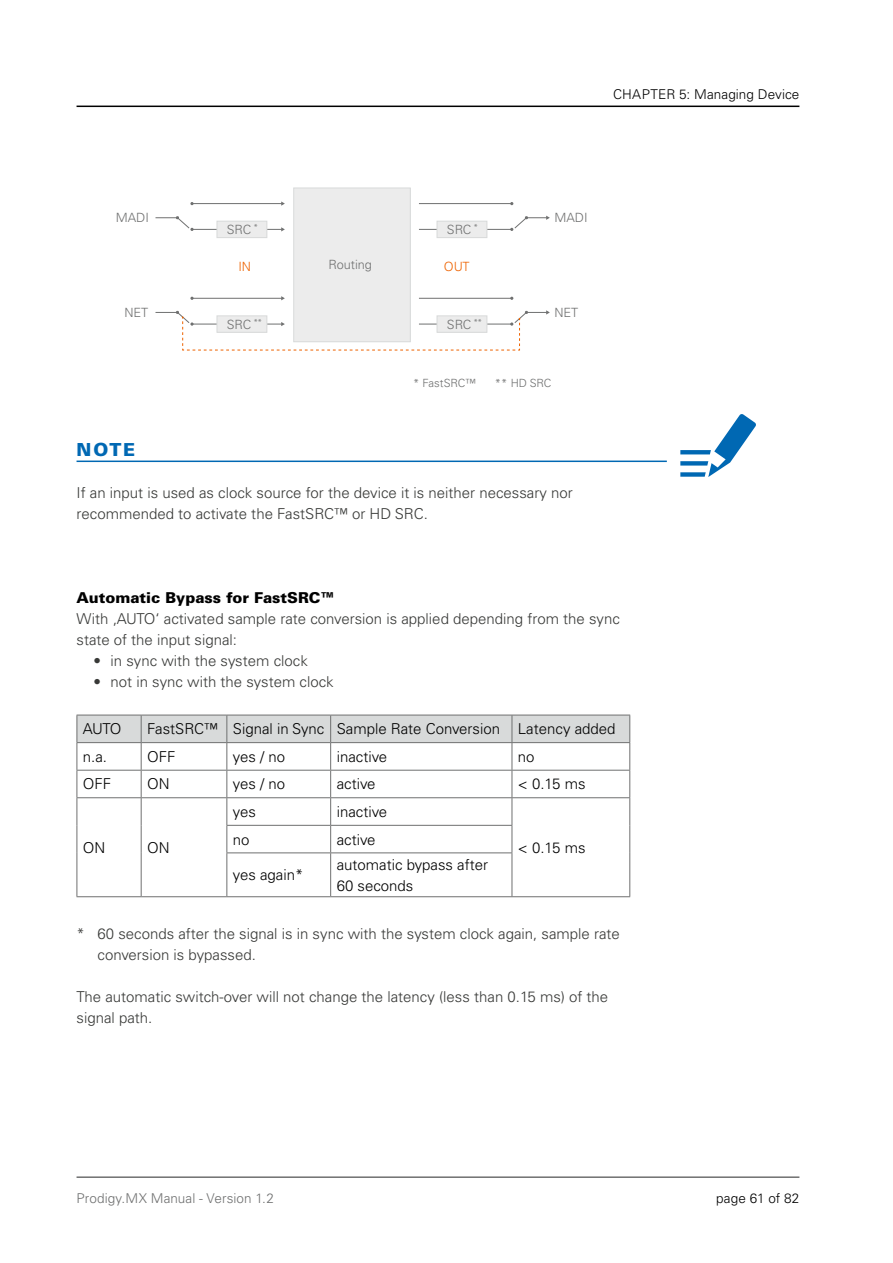
<style>
.page{position:relative;width:893px;height:1263px;background:#fff}
.page>*{position:absolute;margin:0;border:0;box-sizing:border-box;transform-origin:0 0}
.t1{font:900 18px "Univers LT Pro 75";color:#0068b3}
.t2{font:300 15px/21px "Univers LT Pro 45";color:#383937}
.t3{font:300 15px/21px "Univers LT Pro 45";color:#000}
.t4{font:900 15px "Univers LT Pro 75";color:#000}
.t5{font:300 13.5px "Univers LT Pro 45";letter-spacing:.01em;color:#000}
.t6{font:300 13.5px "Univers LT Pro 45";letter-spacing:.005em;color:#6f7070}
.t7{font:300 12.75px "Univers LT Pro 45";color:#6f7070}
.t8{font:300 12.75px "Univers LT Pro 45";color:#ee6300}
.t9{font:300 11.25px "Univers LT Pro 45";color:#6f7070}
</style>
<div class="page">
<hr style="left:77px;top:1176px;width:722px;height:2px;background:#6f7070">
<hr style="left:77px;top:106px;width:722px;height:1px;background:#000">
<hr style="left:77px;top:461px;width:590px;height:1px;background:#0068b3">
<svg style="left:77px;top:715px;width:553px;height:138px"></svg>
<hr style="left:77px;top:853px;width:1px;height:43px;background:#6f7070">
<hr style="left:141px;top:853px;width:1px;height:43px;background:#6f7070">
<hr style="left:226px;top:852px;width:105px;height:1px;background:#6f7070">
<hr style="left:226px;top:853px;width:1px;height:43px;background:#6f7070">
<hr style="left:331px;top:852px;width:181px;height:1px;background:#6f7070">
<hr style="left:330px;top:853px;width:1px;height:43px;background:#6f7070">
<hr style="left:512px;top:853px;width:1px;height:43px;background:#6f7070">
<hr style="left:629px;top:853px;width:1px;height:43px;background:#6f7070">
<hr style="left:77px;top:896px;width:64px;height:1px;background:#6f7070">
<hr style="left:141px;top:896px;width:86px;height:1px;background:#6f7070">
<hr style="left:227px;top:896px;width:104px;height:1px;background:#6f7070">
<hr style="left:331px;top:896px;width:181px;height:1px;background:#6f7070">
<hr style="left:512px;top:896px;width:118px;height:1px;background:#6f7070">
<svg style="left:680px;top:414px;width:76px;height:63px"></svg>
<div style="left:294px;top:188px;width:116px;height:154px;background:#ececec"></div>
<div style="left:293px;top:188px;width:118px;height:154px;border:1px solid #d8dada"></div>
<hr style="left:192px;top:203px;width:90px;height:1px;background:#6f7070">
<hr style="left:192px;top:229px;width:90px;height:1px;background:#6f7070">
<svg style="left:155px;top:216px;width:39px;height:15px"></svg>
<div style="left:217px;top:221px;width:50px;height:17px;background:#ececec"></div>
<div style="left:217px;top:221px;width:50px;height:17px;border:1px solid #d8dada"></div>
<hr style="left:419px;top:203px;width:93px;height:1px;background:#6f7070">
<hr style="left:419px;top:229px;width:93px;height:1px;background:#6f7070">
<svg style="left:510px;top:216px;width:40px;height:15px"></svg>
<div style="left:437px;top:221px;width:50px;height:17px;background:#ececec"></div>
<div style="left:437px;top:221px;width:50px;height:17px;border:1px solid #d8dada"></div>
<hr style="left:192px;top:298px;width:90px;height:1px;background:#6f7070">
<hr style="left:419px;top:298px;width:93px;height:1px;background:#6f7070">
<svg style="left:155px;top:310px;width:395px;height:41px"></svg>
<p class="t5" style="left:613px;top:86px;width:188px">CHAPTER 5: Managing Device</p>
<p class="t7" style="left:116px;top:210px;width:35px">MADI</p>
<p class="t7" style="left:124px;top:305px;width:25px">NET</p>
<p class="t7" style="left:227px;top:222px;width:33px">SRC <sup>*</sup></p>
<p class="t8" style="left:238px;top:258px;width:14px">IN</p>
<p class="t8" style="left:444px;top:258px;width:27px">OUT</p>
<p class="t7" style="left:447px;top:222px;width:33px">SRC <sup>*</sup></p>
<p class="t7" style="left:328px;top:256px;width:45px">Routing</p>
<p class="t7" style="left:227px;top:317px;width:37px">SRC <sup>**</sup></p>
<p class="t7" style="left:447px;top:317px;width:37px">SRC <sup>**</sup></p>
<p class="t7" style="left:554px;top:210px;width:35px">MADI</p>
<p class="t7" style="left:554px;top:305px;width:25px">NET</p>
<p class="t9" style="left:413px;top:376px;width:64px">* FastSRC™</p>
<p class="t9" style="left:495px;top:376px;width:58px">** HD SRC</p>
<p class="t1" style="left:77px;top:438px;width:60px">NOTE</p>
<p class="t2" style="left:77px;top:482px;width:498px">If an input is used as clock source for the device it is neither necessary nor recommended to activate the FastSRC™ or HD SRC.</p>
<p class="t4" style="left:77px;top:588px;width:260px">Automatic Bypass for FastSRC™</p>
<p class="t2" style="left:77px;top:608px;width:545px">With ‚AUTO‘ activated sample rate conversion is applied depending from the sync state of the input signal:</p>
<p class="t2" style="left:94px;top:650px;width:216px">• in sync with the system clock</p>
<p class="t2" style="left:94px;top:671px;width:242px">• not in sync with the system clock</p>
<p class="t3" style="left:83px;top:718px;width:40px">AUTO</p>
<p class="t3" style="left:147px;top:718px;width:470px">FastSRC™ Signal in Sync Sample Rate Conversion Latency added</p>
<p class="t3" style="left:83px;top:746px;width:26px">n.a.</p>
<p class="t3" style="left:147px;top:746px;width:30px">OFF</p>
<p class="t3" style="left:233px;top:746px;width:54px">yes / no</p>
<p class="t3" style="left:337px;top:746px;width:52px">inactive</p>
<p class="t3" style="left:518px;top:746px;width:18px">no</p>
<p class="t3" style="left:83px;top:773px;width:30px">OFF</p>
<p class="t3" style="left:147px;top:773px;width:24px">ON</p>
<p class="t3" style="left:233px;top:773px;width:54px">yes / no</p>
<p class="t3" style="left:337px;top:773px;width:40px">active</p>
<p class="t3" style="left:518px;top:773px;width:69px">&lt; 0.15 ms</p>
<p class="t3" style="left:233px;top:801px;width:25px">yes</p>
<p class="t3" style="left:337px;top:801px;width:52px">inactive</p>
<p class="t3" style="left:233px;top:829px;width:18px">no</p>
<p class="t3" style="left:337px;top:829px;width:40px">active</p>
<p class="t3" style="left:233px;top:864px;width:72px">yes again*</p>
<p class="t3" style="left:337px;top:854px;width:153px">automatic bypass after<br>60 seconds</p>
<p class="t2" style="left:98px;top:923px;width:524px;text-indent:-21px">* 60 seconds after the signal is in sync with the system clock again, sample rate conversion is bypassed.</p>
<p class="t2" style="left:77px;top:986px;width:533px">The automatic switch-over will not change the latency (less than 0.15 ms) of the signal path.</p>
<p class="t3" style="left:83px;top:837px;width:24px">ON</p>
<p class="t3" style="left:147px;top:837px;width:24px">ON</p>
<p class="t3" style="left:518px;top:837px;width:69px">&lt; 0.15 ms</p>
<p class="t6" style="left:77px;top:1190px;width:199px">Prodigy.MX Manual - Version 1.2</p>
<p class="t5" style="left:716px;top:1190px;width:85px">page 61 of 82</p>
</div>
